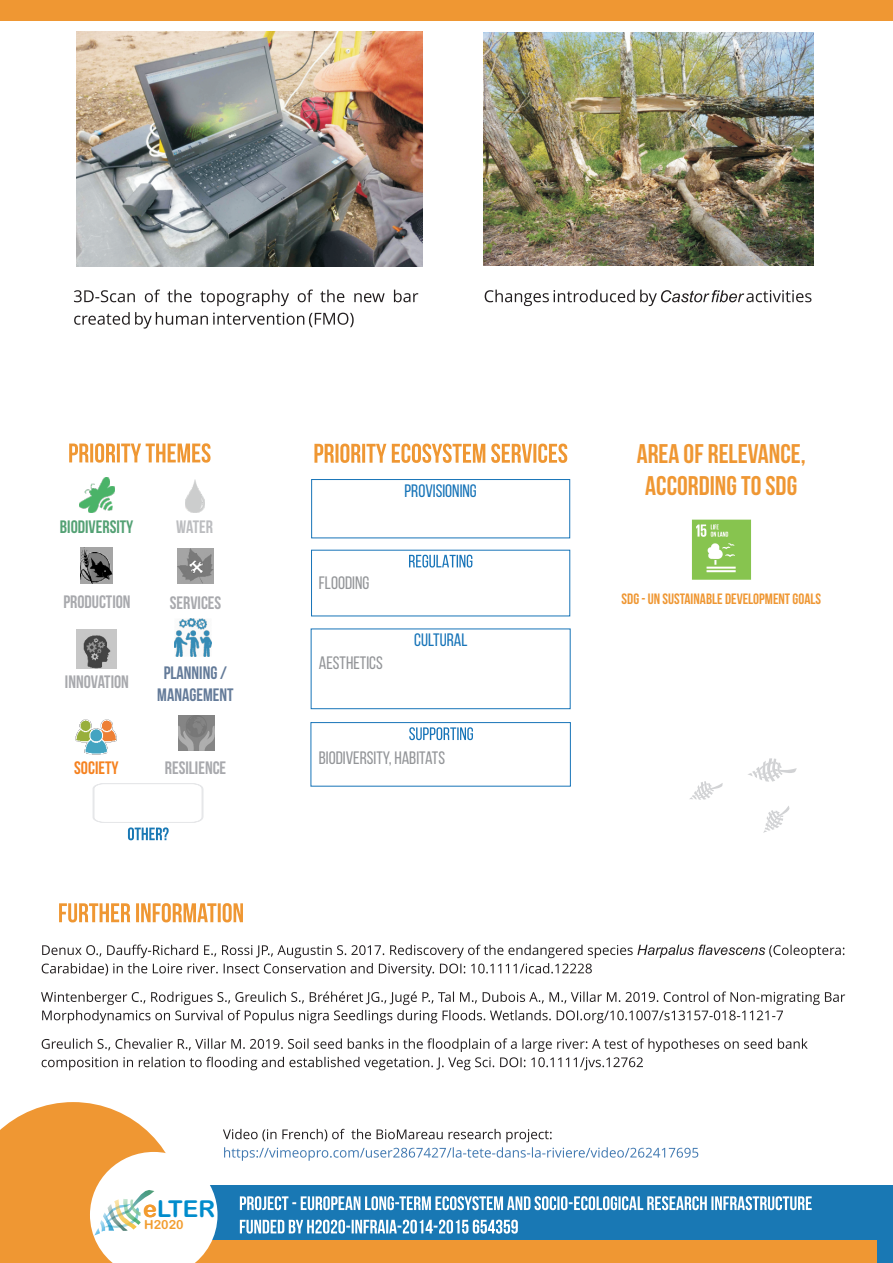
<style>
.page{position:relative;width:893px;height:1263px;background:#fff}
.page>*{position:absolute;margin:0;border:0;box-sizing:border-box;transform-origin:0 0}
.t1{font:27px/32.4px "Bebas Neue";color:#ef9733;text-align:center}
.t2{font:23.25px "Arial Rounded MT Bold";color:#018ccc}
.t3{font:18px "Bebas Neue";color:#939598}
.t4{font:18px "Bebas Neue";color:#a8a9ad}
.t5{font:18px "Bebas Neue";color:#1774b8}
.t6{font:18px/21.6px "Bebas Neue";color:#647b99;text-align:center}
.t7{font:18px "Bebas Neue";color:#53a174}
.t8{font:18px "Bebas Neue";color:#f58220}
.t9{font:18px "Bebas Neue";letter-spacing:-.01em;color:#bcbdc0}
.t10{font:15px "Bebas Neue";color:#ef9733}
.t11{font:12.6px "Arial Rounded MT Bold";color:#f29d2f}
.s1{color:#f58220}
</style>
<div class="page">
<div style="left:0;top:1185px;width:893px;height:78px;background:#1978b4"></div>
<div style="left:0;top:1240px;width:877px;height:23px;background:#ef9733"></div>
<svg style="left:59px;top:903px;width:184px;height:19px"></svg>
<svg style="left:0;top:1102px;width:215px;height:161px"></svg>
<svg style="left:240px;top:1196px;width:572px;height:37px"></svg>
<svg style="left:41px;top:944px;width:804px;height:126px"></svg>
<div style="left:0;top:0;width:893px;height:21px;background:#ef9733"></div>
<svg style="left:223px;top:1129px;width:475px;height:32px"></svg>
<svg style="left:69px;top:443px;width:142px;height:20px"></svg>
<img style="left:79px;top:477px;width:35px;height:35px">
<svg style="left:314px;top:444px;width:253px;height:19px"></svg>
<svg style="left:763px;top:806px;width:26px;height:27px"></svg>
<svg style="left:748px;top:758px;width:49px;height:24px"></svg>
<svg style="left:689px;top:781px;width:34px;height:19px"></svg>
<div style="left:311px;top:479px;width:259px;height:59px;border:1px solid #1774b8"></div>
<svg style="left:409px;top:555px;width:63px;height:12px"></svg>
<div style="left:311px;top:722px;width:260px;height:64px;border:1px solid #1774b8"></div>
<svg style="left:409px;top:727px;width:64px;height:13px"></svg>
<div style="left:311px;top:629px;width:259px;height:80px;border:1px solid #1774b8"></div>
<img style="left:75px;top:719px;width:42px;height:36px">
<img style="left:80px;top:548px;width:33px;height:36px">
<img style="left:77px;top:629px;width:40px;height:40px">
<img style="left:178px;top:715px;width:37px;height:36px">
<img style="left:178px;top:548px;width:35px;height:36px">
<svg style="left:93px;top:783px;width:110px;height:57px"></svg>
<img style="left:692px;top:519px;width:59px;height:61px">
<img style="left:185px;top:480px;width:19px;height:33px">
<img style="left:174px;top:619px;width:38px;height:37px">
<img style="left:76px;top:32px;width:346px;height:234px">
<img style="left:484px;top:32px;width:330px;height:234px">
<svg style="left:74px;top:289px;width:344px;height:40px"></svg>
<svg style="left:485px;top:290px;width:326px;height:16px"></svg>
<p class="t5" style="left:405px;top:483px;width:74px">PROVISIONING</p>
<h1 class="t1" style="left:637px;top:440px;width:171px">AREA OF RELEVANCE,<br>ACCORDING TO SDG</h1>
<p class="t7" style="left:60px;top:519px;width:75px">BIODIVERSITY</p>
<p class="t9" style="left:176px;top:520px;width:38px">WATER</p>
<p class="t3" style="left:319px;top:575px;width:52px">FLOODING</p>
<p class="t4" style="left:63px;top:595px;width:69px">PRODUCTION</p>
<p class="t4" style="left:170px;top:595px;width:53px">SERVICES</p>
<p class="t10" style="left:622px;top:593px;width:201px">SDG - UN SUSTAINABLE DEVELOPMENT GOALS</p>
<p class="t5" style="left:414px;top:632px;width:55px">CULTURAL</p>
<p class="t4" style="left:65px;top:675px;width:65px">INNOVATION</p>
<p class="t6" style="left:157px;top:664px;width:78px">PLANNING /<br>MANAGEMENT</p>
<p class="t3" style="left:319px;top:655px;width:65px">AESTHETICS</p>
<p class="t8" style="left:74px;top:760px;width:46px">SOCIETY</p>
<p class="t4" style="left:165px;top:761px;width:63px">RESILIENCE</p>
<p class="t3" style="left:319px;top:751px;width:128px">BIODIVERSITY, HABITATS</p>
<p class="t2" style="left:143px;top:1200px;width:73px"><span class="s1">e</span>LTER</p>
<p class="t11" style="left:144px;top:1220px;width:41px">H2020</p>
</div>
